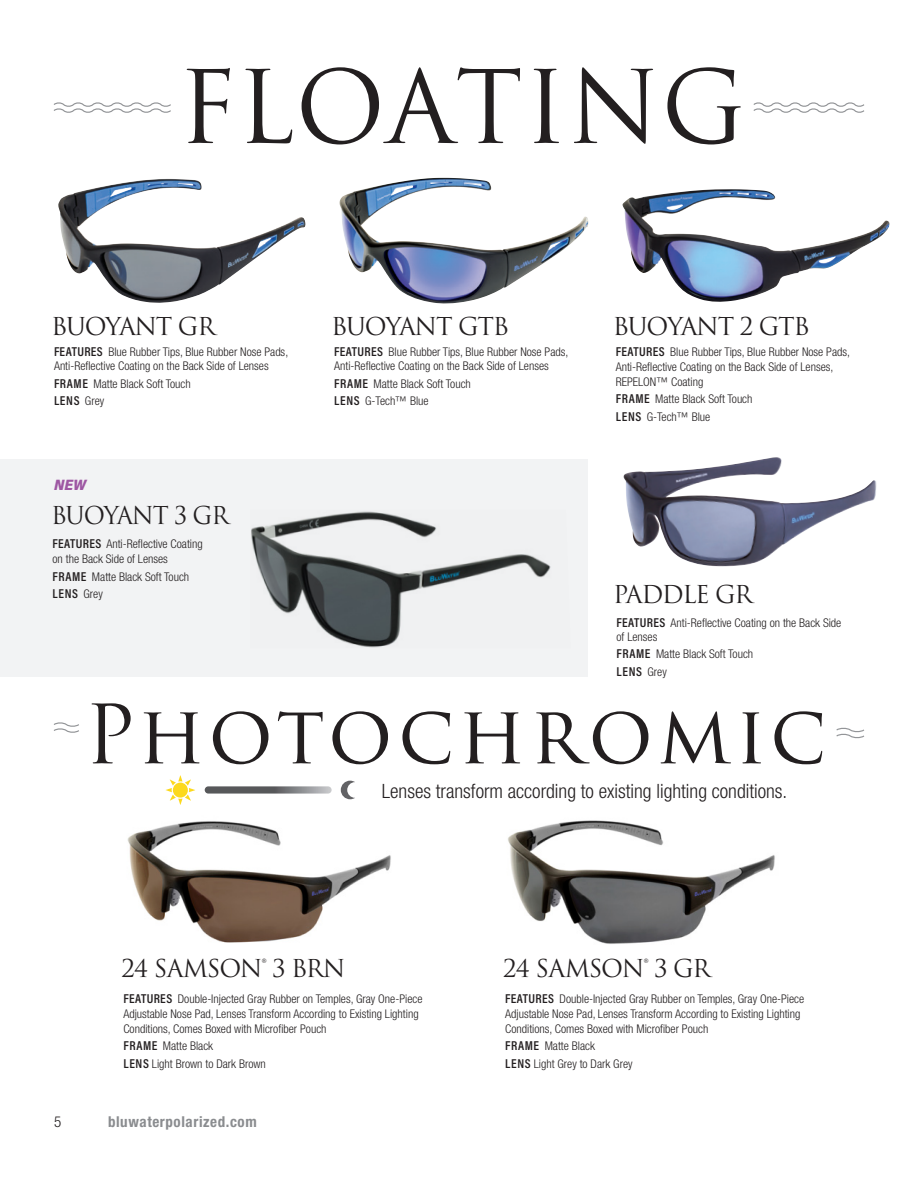
<style>
.page{position:relative;width:918px;height:1188px;background:#fff}
.page>*{position:absolute;margin:0;border:0;box-sizing:border-box;transform-origin:0 0}
.t1{font:98.4px "Trajan Pro 3";letter-spacing:.005em;color:#231f20}
.Paragraph_Descriptio{font:79.5px "Trajan Pro 3";letter-spacing:.045em;color:#231f20}
.Paragraph_Descriptio-2{font:24px "Trajan Pro 3";letter-spacing:-.05em;color:#231f20}
.Paragraph_Descriptio-3{font:300 condensed 19.8px "Helvetica Neue LT Std";color:#231f20}
.t2{font:700 condensed 15px "Helvetica Neue LT Std";letter-spacing:.04em;color:#8a8c8f}
.t3{font:italic 900 15px "Acumin Pro Semi Cond";color:#9e57a3}
.t4{font:300 condensed 15px "Helvetica Neue LT Std";color:#231f20}
.t5{font:600 12.9px "Acumin Pro Cond";letter-spacing:.05em;color:#231f20}
.t6{font:300 condensed 12px/15px "Helvetica Neue LT Std";color:#231f20}
.s1{font-family:"Acumin Pro Cond";font-weight:600;font-stretch:normal;font-size:12.9px}
.s2{font-family:"Helvetica Neue LT Std";font-weight:300;font-stretch:condensed;font-size:12px}
</style>
<div class="page">
<hr style="left:615px;top:185px;width:1px;height:964px;background:#fc00ff">
<hr style="left:52px;top:185px;width:1px;height:964px;background:#fc00ff">
<hr style="left:333px;top:185px;width:1px;height:964px;background:#fc00ff">
<hr style="left:51px;top:370px;width:851px;height:1px;background:#fc00ff">
<hr style="left:51px;top:647px;width:851px;height:1px;background:#fc00ff">
<hr style="left:51px;top:913px;width:851px;height:1px;background:#fc00ff">
<hr style="left:51px;top:392px;width:840px;height:1px;background:#fc00ff">
<hr style="left:51px;top:670px;width:840px;height:1px;background:#fc00ff">
<hr style="left:51px;top:935px;width:840px;height:1px;background:#fc00ff">
<svg style="left:53px;top:102px;width:118px;height:11px"></svg>
<svg style="left:753px;top:102px;width:111px;height:11px"></svg>
<div style="left:0;top:459px;width:588px;height:217px;background:#f2f3f4"></div>
<img style="left:58px;top:179px;width:248px;height:124px">
<img style="left:339px;top:178px;width:249px;height:126px">
<img style="left:622px;top:189px;width:268px;height:113px">
<img style="left:251px;top:511px;width:300px;height:137px">
<img style="left:623px;top:457px;width:254px;height:110px">
<svg style="left:204px;top:784px;width:130px;height:12px"></svg>
<svg style="left:341px;top:781px;width:14px;height:18px"></svg>
<svg style="left:165px;top:775px;width:30px;height:30px"></svg>
<img style="left:503px;top:808px;width:286px;height:140px">
<img style="left:123px;top:812px;width:282px;height:133px">
<svg style="left:52px;top:722px;width:27px;height:12px"></svg>
<svg style="left:836px;top:728px;width:29px;height:11px"></svg>
<h1 class="t1" style="left:178px;top:40px;width:570px">FLOATING</h1>
<p class="Paragraph_Descriptio-2" style="left:51px;top:309px;width:166px">BUOYANT GR</p>
<p class="Paragraph_Descriptio-2" style="left:331px;top:309px;width:180px">BUOYANT GTB</p>
<p class="Paragraph_Descriptio-2" style="left:613px;top:309px;width:199px">BUOYANT 2 GTB</p>
<p class="t6" style="left:54px;top:345px;width:236px;line-height:14.2px"><span class="s1">FEATURES</span> Blue Rubber Tips, Blue Rubber Nose Pads,<br>Anti-Reflective Coating on the Back Side of Lenses</p>
<p class="t6" style="left:54px;top:376px;width:138px"><span class="s1">FRAME</span> Matte Black Soft Touch</p>
<p class="t5" style="left:54px;top:392px;width:52px">LENS <span class="s2">Grey</span></p>
<p class="t6" style="left:334px;top:345px;width:236px;line-height:14.2px"><span class="s1">FEATURES</span> Blue Rubber Tips, Blue Rubber Nose Pads,<br>Anti-Reflective Coating on the Back Side of Lenses</p>
<p class="t6" style="left:334px;top:376px;width:138px"><span class="s1">FRAME</span> Matte Black Soft Touch</p>
<p class="t6" style="left:334px;top:393px;width:96px"><span class="s1">LENS</span> G-Tech™ Blue</p>
<p class="t6" style="left:616px;top:344px;width:236px"><span class="s1">FEATURES</span> Blue Rubber Tips, Blue Rubber Nose Pads,<br>Anti-Reflective Coating on the Back Side of Lenses,<br>REPELON™ Coating</p>
<p class="t6" style="left:616px;top:392px;width:138px"><span class="s1">FRAME</span> Matte Black Soft Touch</p>
<p class="t6" style="left:616px;top:409px;width:96px"><span class="s1">LENS</span> G-Tech™ Blue</p>
<p class="t3" style="left:54px;top:474px;width:34px">NEW</p>
<p class="Paragraph_Descriptio-2" style="left:51px;top:499px;width:179px">BUOYANT 3 GR</p>
<p class="t6" style="left:52px;top:537px;width:152px"><span class="s1">FEATURES</span> Anti-Reflective Coating on the Back Side of Lenses</p>
<p class="t6" style="left:52px;top:569px;width:138px"><span class="s1">FRAME</span> Matte Black Soft Touch</p>
<p class="t5" style="left:52px;top:585px;width:52px">LENS <span class="s2">Grey</span></p>
<p class="Paragraph_Descriptio-2" style="left:613px;top:577px;width:141px">PADDLE GR</p>
<p class="t6" style="left:617px;top:615px;width:226px;line-height:14.2px"><span class="s1">FEATURES</span> Anti-Reflective Coating on the Back Side of Lenses</p>
<p class="t6" style="left:617px;top:647px;width:138px"><span class="s1">FRAME</span> Matte Black Soft Touch</p>
<p class="t5" style="left:617px;top:663px;width:52px">LENS <span class="s2">Grey</span></p>
<p class="Paragraph_Descriptio" style="left:84px;top:680px;width:744px">Photochromic</p>
<p class="Paragraph_Descriptio-3" style="left:382px;top:779px;width:407px">Lenses transform according to existing lighting conditions.</p>
<p class="Paragraph_Descriptio-2" style="left:122px;top:952px;width:226px">24 SAMSON® 3 BRN</p>
<p class="t6" style="left:123px;top:991px;width:301px"><span class="s1">FEATURES</span> Double-Injected Gray Rubber on Temples, Gray One-Piece<br>Adjustable Nose Pad, Lenses Transform According to Existing Lighting<br>Conditions, Comes Boxed with Microfiber Pouch</p>
<p class="t6" style="left:123px;top:1039px;width:91px"><span class="s1">FRAME</span> Matte Black</p>
<p class="t6" style="left:123px;top:1056px;width:144px"><span class="s1">LENS</span> Light Brown to Dark Brown</p>
<p class="t4" style="left:54px;top:1114px;width:9px">5</p>
<p class="t2" style="left:108px;top:1113px;width:150px">bluwaterpolarized.com</p>
<p class="Paragraph_Descriptio-2" style="left:503px;top:952px;width:209px">24 SAMSON® 3 GR</p>
<p class="t6" style="left:505px;top:991px;width:301px"><span class="s1">FEATURES</span> Double-Injected Gray Rubber on Temples, Gray One-Piece<br>Adjustable Nose Pad, Lenses Transform According to Existing Lighting<br>Conditions, Comes Boxed with Microfiber Pouch</p>
<p class="t6" style="left:505px;top:1039px;width:91px"><span class="s1">FRAME</span> Matte Black</p>
<p class="t6" style="left:505px;top:1056px;width:129px"><span class="s1">LENS</span> Light Grey to Dark Grey</p>
</div>
